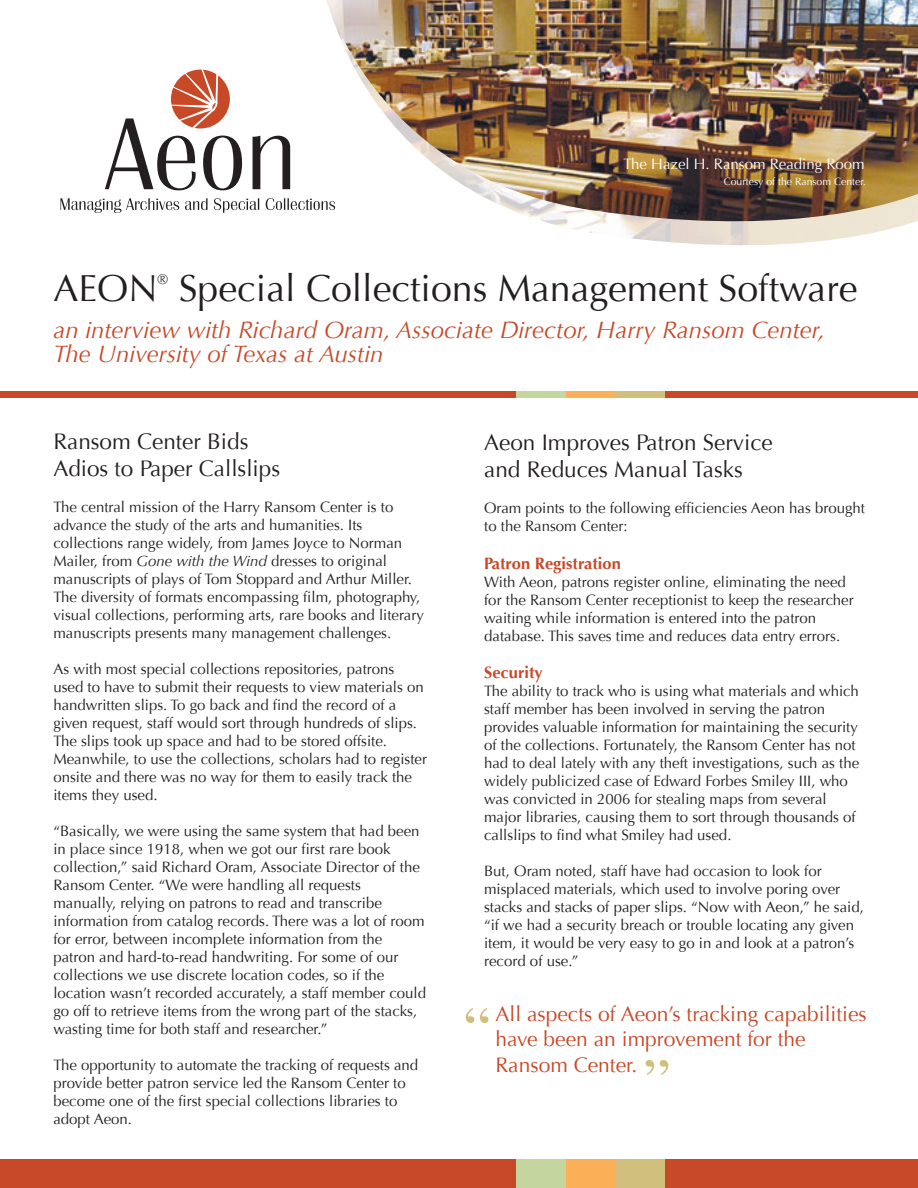
<style>
.page{position:relative;width:918px;height:1188px;background:#fff}
.page>*{position:absolute;margin:0;border:0;box-sizing:border-box;transform-origin:0 0}
.t1{font:61.5px "Times";color:#d0bf7d}
.t2{font:37.5px "Optima";color:#231f20}
.t3{font:italic 24px/24px "Optima";color:#c74928}
.t4{font:22.5px/27px "Optima";color:#231f20}
.t5{font:21px/25.2px "Optima";color:#c74928}
.t6{font:700 16.5px "Optima";color:#c74928}
.t7{font:15px/18px "Optima";color:#231f20}
.t8{font:15px "Optima";color:#fff}
.t9{font:13.95px "Optima";color:#231f20}
.t10{font:10.5px "Optima";color:#fff}
.s1{font-style:italic}
</style>
<div class="page">
<div style="left:0;top:391px;width:918px;height:7px;background:#c74928"></div>
<div style="left:516px;top:391px;width:50px;height:7px;background:#c4d5a0"></div>
<div style="left:566px;top:391px;width:50px;height:7px;background:#fbb057"></div>
<div style="left:615px;top:391px;width:50px;height:7px;background:#d0bf7d"></div>
<svg style="left:61px;top:198px;width:118px;height:15px"></svg>
<svg style="left:185px;top:198px;width:23px;height:12px"></svg>
<svg style="left:214px;top:198px;width:45px;height:15px"></svg>
<svg style="left:266px;top:198px;width:60px;height:12px"></svg>
<svg style="left:253px;top:136px;width:37px;height:53px"></svg>
<svg style="left:105px;top:70px;width:137px;height:120px"></svg>
<div style="left:0;top:1159px;width:918px;height:29px;background:#c74928"></div>
<div style="left:516px;top:1159px;width:50px;height:29px;background:#c4d5a0"></div>
<div style="left:566px;top:1159px;width:50px;height:29px;background:#fbb057"></div>
<div style="left:615px;top:1159px;width:50px;height:29px;background:#d0bf7d"></div>
<img style="left:326px;top:0;width:592px;height:237px">
<p class="t8" style="left:624px;top:155px;width:243px">The Hazel H. Ransom Reading Room</p>
<p class="t10" style="left:724px;top:176px;width:144px">Courtesy of the Ransom Center.</p>
<h2 class="t2" style="left:53px;top:267px;width:106px">AEON</h2>
<p class="t9" style="left:158px;top:271px;width:12px">®</p>
<h2 class="t2" style="left:179px;top:267px;width:680px">Special Collections Management Software</h2>
<h3 class="t3" style="left:53px;top:318px;width:773px">an interview with Richard Oram, Associate Director, Harry Ransom Center,<br>The University of Texas at Austin</h3>
<h3 class="t4" style="left:53px;top:428px;width:228px">Ransom Center Bids<br>Adios to Paper Callslips</h3>
<p class="t7" style="left:53px;top:498px;width:372px">The central mission of the Harry Ransom Center is to advance the study of the arts and humanities. Its collections range widely, from James Joyce to Norman Mailer, from <span class="s1">Gone with the Wind</span> dresses to original manuscripts of plays of Tom Stoppard and Arthur Miller.<br>The diversity of formats encompassing film, photography, visual collections, performing arts, rare books and literary manuscripts presents many management challenges.</p>
<p class="t7" style="left:53px;top:660px;width:375px">As with most special collections repositories, patrons used to have to submit their requests to view materials on handwritten slips. To go back and find the record of a given request, staff would sort through hundreds of slips.<br>The slips took up space and had to be stored offsite.<br>Meanwhile, to use the collections, scholars had to register onsite and there was no way for them to easily track the items they used.</p>
<p class="t7" style="left:53px;top:822px;width:374px">“Basically, we were using the same system that had been in place since 1918, when we got our first rare book collection,” said Richard Oram, Associate Director of the Ransom Center. “We were handling all requests manually, relying on patrons to read and transcribe information from catalog records. There was a lot of room for error, between incomplete information from the patron and hard-to-read handwriting. For some of our collections we use discrete location codes, so if the location wasn’t recorded accurately, a staff member could go off to retrieve items from the wrong part of the stacks, wasting time for both staff and researcher.”</p>
<p class="t7" style="left:53px;top:1056px;width:366px">The opportunity to automate the tracking of requests and provide better patron service led the Ransom Center to become one of the first special collections libraries to adopt Aeon.</p>
<h3 class="t4" style="left:484px;top:429px;width:290px">Aeon Improves Patron Service and Reduces Manual Tasks</h3>
<p class="t7" style="left:484px;top:499px;width:382px">Oram points to the following efficiencies Aeon has brought to the Ransom Center:</p>
<p class="t6" style="left:484px;top:553px;width:138px">Patron Registration</p>
<p class="t7" style="left:484px;top:573px;width:371px">With Aeon, patrons register online, eliminating the need for the Ransom Center receptionist to keep the researcher waiting while information is entered into the patron database. This saves time and reduces data entry errors.</p>
<p class="t6" style="left:484px;top:663px;width:60px">Security</p>
<p class="t7" style="left:484px;top:683px;width:377px">The ability to track who is using what materials and which staff member has been involved in serving the patron provides valuable information for maintaining the security of the collections. Fortunately, the Ransom Center has not had to deal lately with any theft investigations, such as the widely publicized case of Edward Forbes Smiley III, who was convicted in 2006 for stealing maps from several major libraries, causing them to sort through thousands of callslips to find what Smiley had used.</p>
<p class="t7" style="left:484px;top:863px;width:381px">But, Oram noted, staff have had occasion to look for misplaced materials, which used to involve poring over stacks and stacks of paper slips. “Now with Aeon,” he said, “if we had a security breach or trouble locating any given item, it would be very easy to go in and look at a patron’s record of use.”</p>
<h3 class="t5" style="left:496px;top:1002px;width:373px">All aspects of Aeon’s tracking capabilities have been an improvement for the<br>Ransom Center.</h3>
<h1 class="t1" style="left:464px;top:971px;width:29px">“</h1>
<h1 class="t1" style="left:644px;top:1023px;width:29px">”</h1>
</div>
